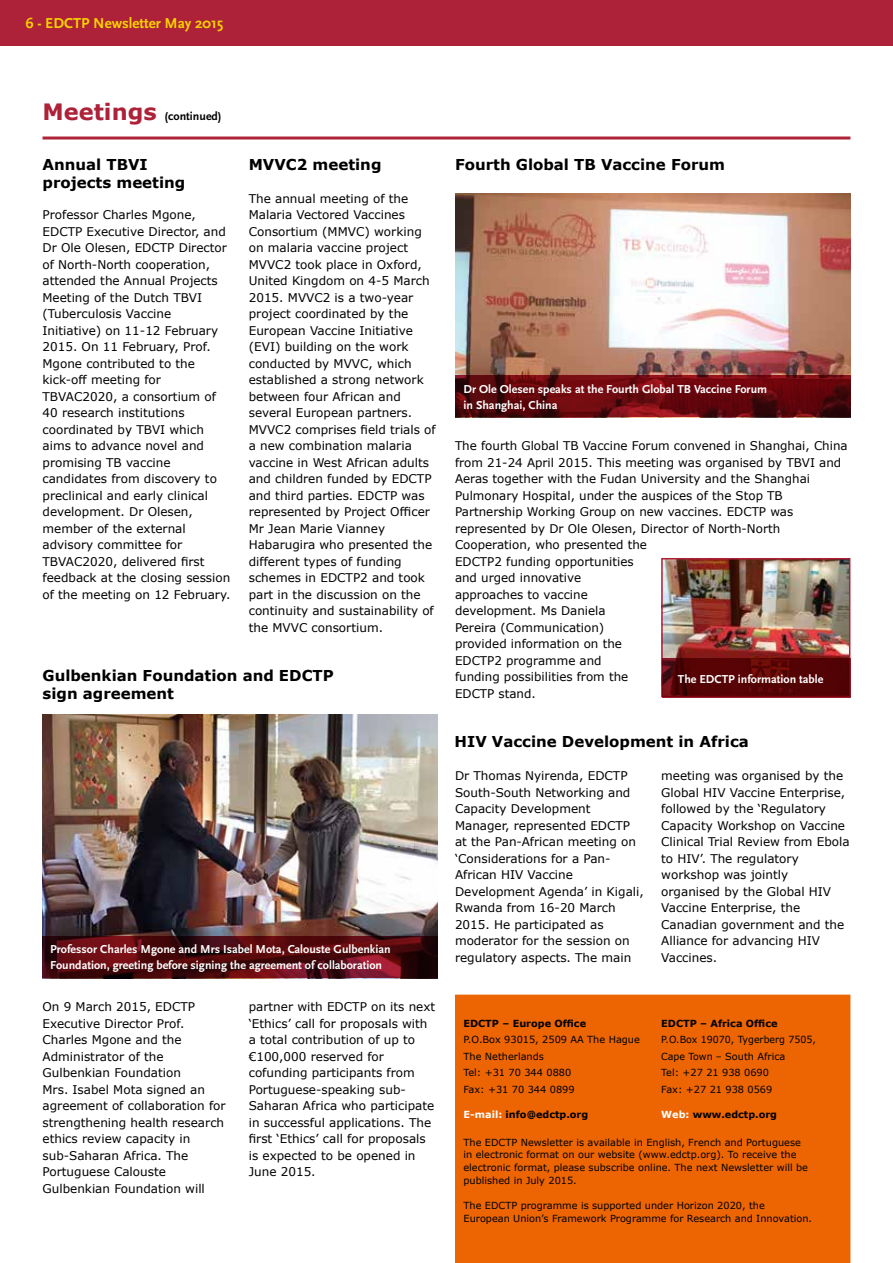
<style>
.page{position:relative;width:893px;height:1263px;background:#fff}
.page>*{position:absolute;margin:0;border:0;box-sizing:border-box;transform-origin:0 0}
.t1{font:700 15px/18px "Verdana";color:#000}
.t2{font:700 15px "Scala Sans";color:#f8d200}
.t3{font:12px/16.5px "Verdana";color:#000}
.t4{font:700 12px/16.5px "Scala Sans";color:#fff}
.t5{font:700 12px "Scala Sans";color:#000}
.t6{font:9.75px/16.5px "Verdana";color:#000}
.t7{font:700 9.75px "Verdana";color:#000}
.s1{font-family:"Verdana";font-size:22.5px;color:#ad2139}
.s2{color:#fff}
</style>
<div class="page">
<img style="left:43px;top:714px;width:395px;height:222px">
<div style="left:0;top:0;width:893px;height:45px;background:#ad2139"></div>
<hr style="left:892px;top:115px;width:1px;height:47px;background:#ad2139">
<div style="left:455px;top:995px;width:395px;height:268px;background:#ec6502"></div>
<svg style="left:43px;top:936px;width:395px;height:42px;background:#500a10"></svg>
<img style="left:455px;top:194px;width:395px;height:181px">
<svg style="left:455px;top:375px;width:395px;height:42px;background:#63080e"></svg>
<img style="left:664px;top:561px;width:183px;height:97px">
<div style="left:661px;top:558px;width:189px;height:139px;border:2px solid #ad2139"></div>
<svg style="left:662px;top:658px;width:188px;height:40px;background:#590407"></svg>
<hr style="left:43px;top:137px;width:807px;height:3px;background:#ae2439">
<p class="t2" style="left:26px;top:15px;width:199px">6 - EDCTP Newsletter May 2015</p>
<p class="t5" style="left:43px;top:110px;width:181px"><span class="s1">Meetings</span> (continued)</p>
<p class="t1" style="left:43px;top:155px;width:144px">Annual TBVI projects meeting</p>
<p class="t3" style="left:43px;top:206px;width:189px">Professor Charles Mgone,<br>EDCTP Executive Director, and<br>Dr Ole Olesen, EDCTP Director of North-North cooperation, attended the Annual Projects<br>Meeting of the Dutch TBVI (Tuberculosis Vaccine<br>Initiative) on 11-12 February<br>2015. On 11 February, Prof.<br>Mgone contributed to the kick-off meeting for<br>TBVAC2020, a consortium of<br>40 research institutions coordinated by TBVI which aims to advance novel and promising TB vaccine candidates from discovery to preclinical and early clinical development. Dr Olesen, member of the external advisory committee for<br>TBVAC2020, delivered first feedback at the closing session of the meeting on 12 February.</p>
<p class="t1" style="left:249px;top:155px;width:134px">MVVC2 meeting</p>
<p class="t3" style="left:249px;top:189px;width:189px">The annual meeting of the<br>Malaria Vectored Vaccines<br>Consortium (MMVC) working on malaria vaccine project<br>MVVC2 took place in Oxford,<br>United Kingdom on 4-5 March<br>2015. MVVC2 is a two-year project coordinated by the<br>European Vaccine Initiative (EVI) building on the work conducted by MVVC, which established a strong network between four African and several European partners.<br>MVVC2 comprises field trials of a new combination malaria vaccine in West African adults and children funded by EDCTP and third parties. EDCTP was represented by Project Officer<br>Mr Jean Marie Vianney<br>Habarugira who presented the different types of funding schemes in EDCTP2 and took part in the discussion on the continuity and sustainability of the MVVC consortium.</p>
<p class="t1" style="left:43px;top:666px;width:293px">Gulbenkian Foundation and EDCTP sign agreement</p>
<p class="t4" style="left:50px;top:941px;width:342px">Professor Charles Mgone and Mrs Isabel Mota, Calouste Gulbenkian<br>Foundation, greeting before signing the agreement of collaboration</p>
<p class="t3" style="left:43px;top:998px;width:185px">On 9 March 2015, EDCTP<br>Executive Director Prof.<br>Charles Mgone and the<br>Administrator of the<br>Gulbenkian Foundation<br>Mrs. Isabel Mota signed an agreement of collaboration for strengthening health research ethics review capacity in sub-Saharan Africa. The<br>Portuguese Calouste<br>Gulbenkian Foundation will</p>
<p class="t3" style="left:249px;top:998px;width:188px">partner with EDCTP on its next ‘Ethics’ call for proposals with a total contribution of up to €100,000 reserved for cofunding participants from<br>Portuguese-speaking sub-<br>Saharan Africa who participate in successful applications. The first ‘Ethics’ call for proposals is expected to be opened in<br>June 2015.</p>
<p class="t1" style="left:455px;top:155px;width:272px">Fourth Global TB Vaccine Forum</p>
<p class="t4" style="left:463px;top:381px;width:305px">Dr Ole Olesen speaks at the Fourth Global TB Vaccine Forum in Shanghai, China</p>
<p class="t3" style="left:455px;top:437px;width:394px">The fourth Global TB Vaccine Forum convened in Shanghai, China from 21-24 April 2015. This meeting was organised by TBVI and Aeras together with the Fudan University and the Shanghai Pulmonary Hospital, under the auspices of the Stop TB Partnership Working Group on new vaccines. EDCTP was represented by Dr Ole Olesen, Director of North-North Cooperation, who presented the<br>EDCTP2 funding opportunities<br>and urged innovative<br>approaches to vaccine<br>development. Ms Daniela<br>Pereira (Communication)<br>provided information on the<br>EDCTP2 programme and<br>funding possibilities from the<br>EDCTP stand.</p>
<p class="t4" style="left:678px;top:671px;width:147px">The EDCTP information table</p>
<p class="t1" style="left:455px;top:732px;width:296px">HIV Vaccine Development in Africa</p>
<p class="t3" style="left:455px;top:767px;width:190px">Dr Thomas Nyirenda, EDCTP<br>South-South Networking and<br>Capacity Development<br>Manager, represented EDCTP at the Pan-African meeting on ‘Considerations for a Pan-<br>African HIV Vaccine<br>Development Agenda’ in Kigali,<br>Rwanda from 16-20 March<br>2015. He participated as moderator for the session on regulatory aspects. The main</p>
<p class="t3" style="left:661px;top:767px;width:190px">meeting was organised by the<br>Global HIV Vaccine Enterprise, followed by the ‘Regulatory<br>Capacity Workshop on Vaccine<br>Clinical Trial Review from Ebola to HIV’. The regulatory workshop was jointly organised by the Global HIV<br>Vaccine Enterprise, the<br>Canadian government and the<br>Alliance for advancing HIV<br>Vaccines.</p>
<p class="t7" style="left:661px;top:1017px;width:118px">EDCTP – Africa Office</p>
<p class="t6" style="left:661px;top:1031px;width:156px">P.O.Box 19070, Tygerberg 7505,<br>Cape Town – South Africa<br>Tel: +27 21 938 0690<br>Fax: +27 21 938 0569</p>
<p class="t7" style="left:661px;top:1108px;width:117px"><span class="s2">Web:</span> www.edctp.org</p>
<p class="t6" style="left:463px;top:1135px;width:346px;line-height:12.8px">The EDCTP Newsletter is available in English, French and Portuguese in electronic format on our website (www.edctp.org). To receive the electronic format, please subscribe online. The next Newsletter will be published in July 2015.</p>
<p class="t6" style="left:463px;top:1199px;width:350px;line-height:12.8px">The EDCTP programme is supported under Horizon 2020, the<br>European Union’s Framework Programme for Research and Innovation.</p>
<p class="t7" style="left:463px;top:1017px;width:124px">EDCTP – Europe Office</p>
<p class="t6" style="left:463px;top:1031px;width:178px">P.O.Box 93015, 2509 AA The Hague<br>The Netherlands<br>Tel: +31 70 344 0880<br>Fax: +31 70 344 0899</p>
<p class="t7" style="left:463px;top:1108px;width:126px"><span class="s2">E-mail:</span> info@edctp.org</p>
</div>
